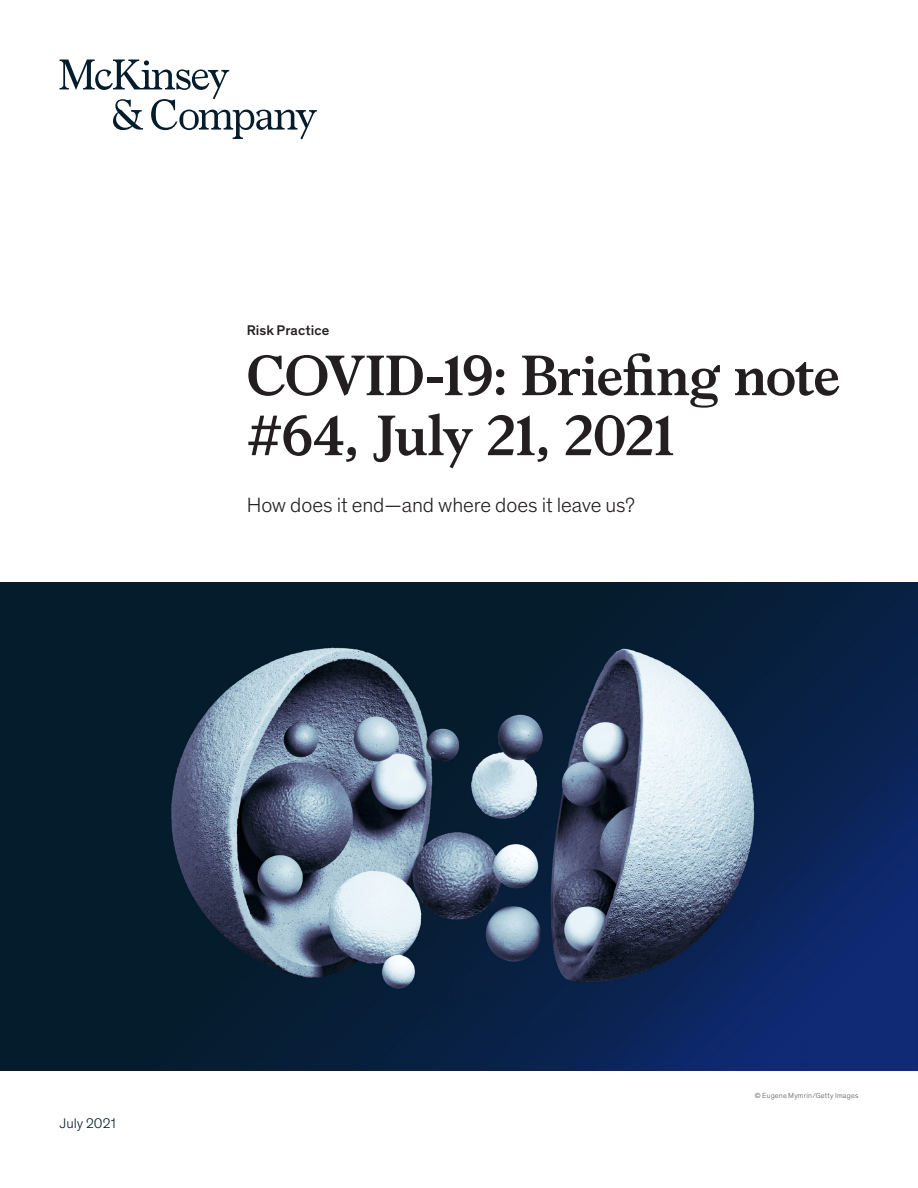
<style>
.page{position:relative;width:918px;height:1188px;background:#fff}
.page>*{position:absolute;margin:0;border:0;box-sizing:border-box;transform-origin:0 0}
.Title_of_article-dee{font:700 57px/60px "Bower";letter-spacing:-.02em;color:#231f20}
.Standfirst-Dek_McKin{font:300 21px "Mc Kinsey Sans";letter-spacing:-.005em;color:#231f20}
.Eyebrow{font:500 14.25px "Mc Kinsey Sans";letter-spacing:.005em;color:#231f20}
.Cover_date_-_Deep_bl{font:300 14.25px "Mc Kinsey Sans";letter-spacing:.005em;color:#051c2c}
.Art_Photo_credit{font:300 7.5px "Mc Kinsey Sans";letter-spacing:.02em;color:#57585a}
</style>
<div class="page">
<img style="left:0;top:582px;width:918px;height:488px">
<svg style="left:60px;top:60px;width:257px;height:79px"></svg>
<p class="Eyebrow" style="left:247px;top:320px;width:84px">Risk Practice</p>
<p class="Title_of_article-dee" style="left:247px;top:341px;width:595px">COVID-19: Briefing note #64, July 21, 2021</p>
<p class="Standfirst-Dek_McKin" style="left:247px;top:490px;width:390px">How does it end—and where does it leave us?</p>
<p class="Cover_date_-_Deep_bl" style="left:60px;top:1113px;width:58px">July 2021</p>
<p class="Art_Photo_credit" style="left:755px;top:1090px;width:105px">© Eugene Mymrin/Getty Images</p>
</div>
